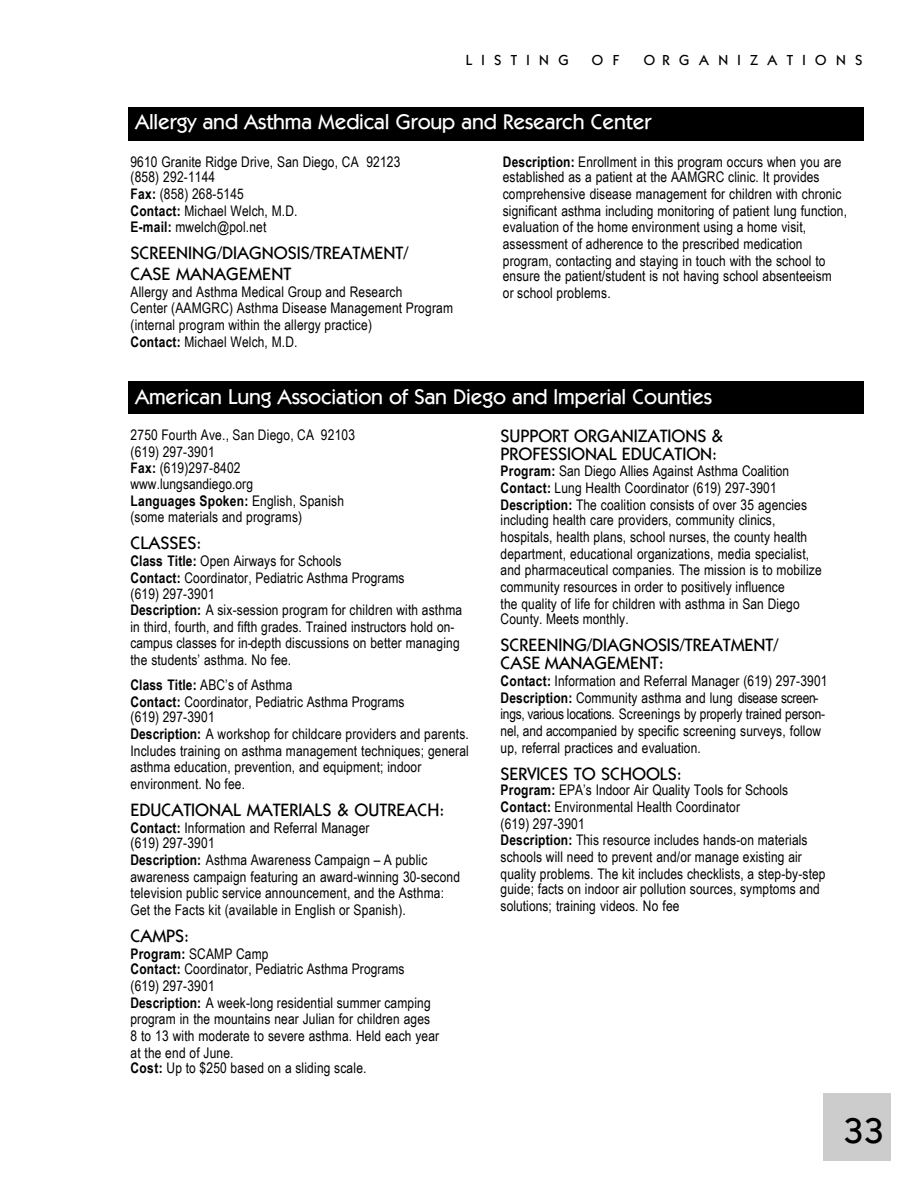
<style>
.page{position:relative;width:918px;height:1188px;background:#fff}
.page>*{position:absolute;margin:0;border:0;box-sizing:border-box;transform-origin:0 0}
.t1{font:500 36px "Itc Kabel";color:#000}
.t2{font:500 21.3px "Itc Kabel";letter-spacing:-.005em;color:#fff}
.t3{font:500 18px/18px "Itc Kabel";color:#000}
.t4{font:14.7px/16.5px "Arial Narrow";letter-spacing:.01em;color:#000}
.t5{font:500 14.7px "Itc Kabel";letter-spacing:.64em;color:#000}
.s1{font-weight:700}
</style>
<div class="page">
<div style="left:128px;top:381px;width:736px;height:33px;background:#000"></div>
<div style="left:824px;top:1094px;width:67px;height:67px;background:#ccc"></div>
<div style="left:128px;top:107px;width:736px;height:34px;background:#000"></div>
<p class="t5" style="left:466px;top:52px;width:105px">LISTING</p>
<p class="t5" style="left:592px;top:52px;width:29px">O F</p>
<p class="t5" style="left:644px;top:52px;width:220px">ORGANIZATIONS</p>
<h2 class="t2" style="left:135px;top:110px;width:518px">Allergy and Asthma Medical Group and Research Center</h2>
<p class="t4" style="left:130px;top:153px;width:271px">9610 Granite Ridge Drive, San Diego, CA 92123 (858) 292-1144<br><span class="s1">Fax:</span> (858) 268-5145<br><span class="s1">Contact:</span> Michael Welch, M.D.<br><span class="s1">E-mail:</span> mwelch@pol.net</p>
<p class="t3" style="left:130px;top:242px;width:279px;line-height:21.3px">SCREENING/DIAGNOSIS/TREATMENT/<br>CASE MANAGEMENT</p>
<p class="t4" style="left:130px;top:284px;width:324px">Allergy and Asthma Medical Group and Research<br>Center (AAMGRC) Asthma Disease Management Program (internal program within the allergy practice)<br><span class="s1">Contact:</span> Michael Welch, M.D.</p>
<p class="t4" style="left:503px;top:153px;width:346px"><span class="s1">Description:</span> Enrollment in this program occurs when you are established as a patient at the AAMGRC clinic. It provides comprehensive disease management for children with chronic significant asthma including monitoring of patient lung function, evaluation of the home environment using a home visit, assessment of adherence to the prescribed medication program, contacting and staying in touch with the school to ensure the patient/student is not having school absenteeism<br>or school problems.</p>
<h2 class="t2" style="left:135px;top:384px;width:579px">American Lung Association of San Diego and Imperial Counties</h2>
<p class="t4" style="left:130px;top:426px;width:226px">2750 Fourth Ave., San Diego, CA 92103 (619) 297-3901<br><span class="s1">Fax:</span> (619)297-8402 www.lungsandiego.org<br><span class="s1">Languages Spoken:</span> English, Spanish (some materials and programs)</p>
<p class="t3" style="left:130px;top:534px;width:72px">CLASSES:</p>
<p class="t4" style="left:130px;top:552px;width:333px"><span class="s1">Class Title:</span> Open Airways for Schools<br><span class="s1">Contact:</span> Coordinator, Pediatric Asthma Programs<br>(619) 297-3901<br><span class="s1">Description:</span> A six-session program for children with asthma in third, fourth, and fifth grades. Trained instructors hold on&shy;campus classes for in-depth discussions on better managing the students’ asthma. No fee.</p>
<p class="t4" style="left:130px;top:676px;width:340px"><span class="s1">Class Title:</span> ABC’s of Asthma<br><span class="s1">Contact:</span> Coordinator, Pediatric Asthma Programs<br>(619) 297-3901<br><span class="s1">Description:</span> A workshop for childcare providers and parents.<br>Includes training on asthma management techniques; general asthma education, prevention, and equipment; indoor environment. No fee.</p>
<p class="t3" style="left:130px;top:800px;width:315px">EDUCATIONAL MATERIALS &amp; OUTREACH:</p>
<p class="t4" style="left:130px;top:819px;width:331px"><span class="s1">Contact:</span> Information and Referral Manager<br>(619) 297-3901<br><span class="s1">Description:</span> Asthma Awareness Campaign – A public awareness campaign featuring an award-winning 30-second television public service announcement, and the Asthma:<br>Get the Facts kit (available in English or Spanish).</p>
<p class="t3" style="left:130px;top:926px;width:60px">CAMPS:</p>
<p class="t4" style="left:130px;top:945px;width:310px"><span class="s1">Program:</span> SCAMP Camp<br><span class="s1">Contact:</span> Coordinator, Pediatric Asthma Programs<br>(619) 297-3901<br><span class="s1">Description:</span> A week-long residential summer camping program in the mountains near Julian for children ages 8 to 13 with moderate to severe asthma. Held each year at the end of June.<br><span class="s1">Cost:</span> Up to $250 based on a sliding scale.</p>
<p class="t3" style="left:501px;top:427px;width:224px">SUPPORT ORGANIZATIONS &amp;<br>PROFESSIONAL EDUCATION:</p>
<p class="t4" style="left:501px;top:462px;width:323px"><span class="s1">Program:</span> San Diego Allies Against Asthma Coalition <span class="s1">Contact:</span> Lung Health Coordinator (619) 297-3901<br><span class="s1">Description:</span> The coalition consists of over 35 agencies including health care providers, community clinics, hospitals, health plans, school nurses, the county health department, educational organizations, media specialist, and pharmaceutical companies. The mission is to mobilize community resources in order to positively influence<br>the quality of life for children with asthma in San Diego County. Meets monthly.</p>
<p class="t3" style="left:501px;top:636px;width:279px">SCREENING/DIAGNOSIS/TREATMENT/<br>CASE MANAGEMENT:</p>
<p class="t4" style="left:501px;top:673px;width:328px"><span class="s1">Contact:</span> Information and Referral Manager (619) 297-3901<br><span class="s1">Description:</span> Community asthma and lung disease screen&shy;ings, various locations. Screenings by properly trained person&shy;nel, and accompanied by specific screening surveys, follow up, referral practices and evaluation.</p>
<p class="t3" style="left:501px;top:764px;width:183px">SERVICES TO SCHOOLS:</p>
<p class="t4" style="left:501px;top:782px;width:326px"><span class="s1">Program:</span> EPA’s Indoor Air Quality Tools for Schools <span class="s1">Contact:</span> Environmental Health Coordinator<br>(619) 297-3901<br><span class="s1">Description:</span> This resource includes hands-on materials schools will need to prevent and/or manage existing air quality problems. The kit includes checklists, a step-by-step guide; facts on indoor air pollution sources, symptoms and solutions; training videos. No fee</p>
<h1 class="t1" style="left:844px;top:1109px;width:42px">33</h1>
</div>
